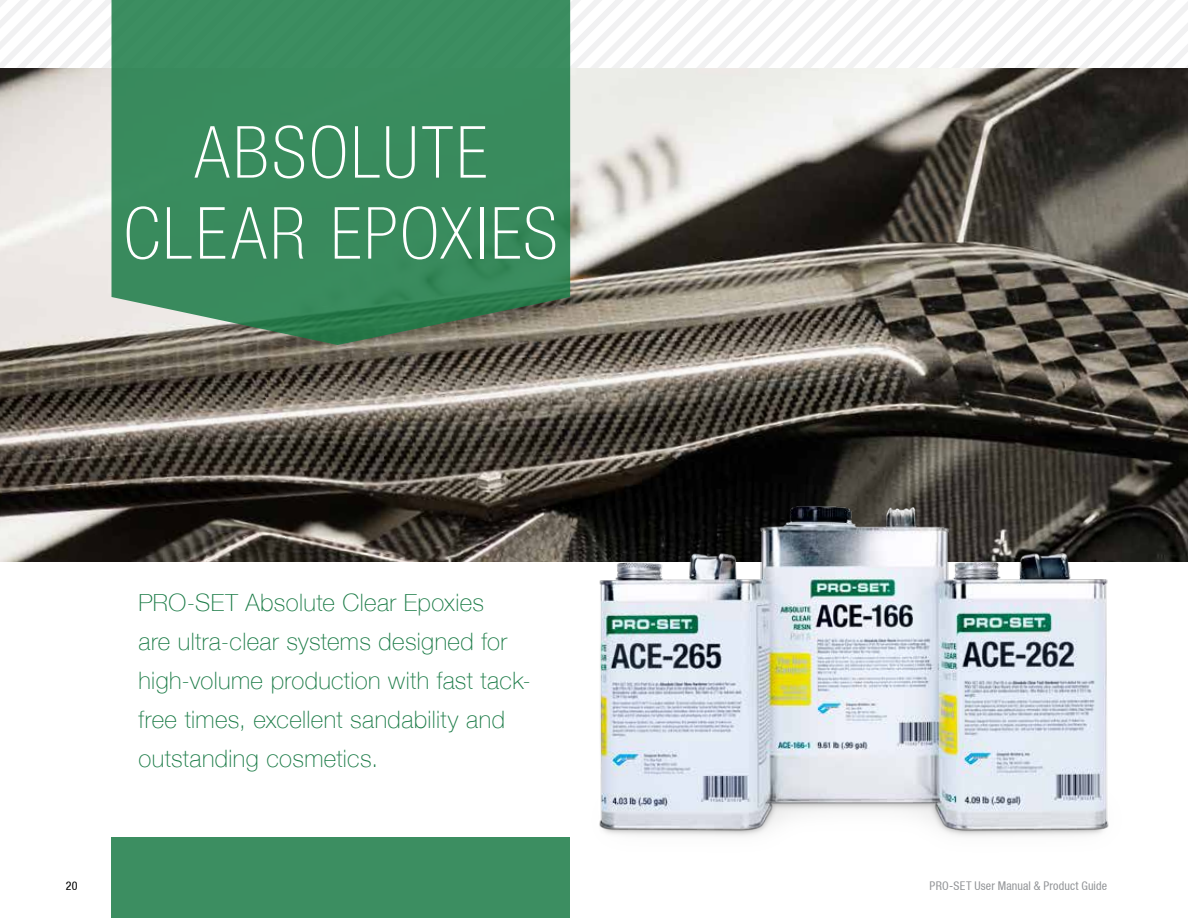
<style>
.page{position:relative;width:1188px;height:918px;background:#fff}
.page>*{position:absolute;margin:0;border:0;box-sizing:border-box;transform-origin:0 0}
.t1{font:100 condensed 72px/81px "Helvetica Neue LT";letter-spacing:.04em;color:#fff;text-align:center}
.t2{font:100 24px/39px "Helvetica Neue LT";letter-spacing:.015em;color:#197a45}
.t3{font:condensed 12px "Helvetica Neue LT";letter-spacing:.01em;color:#939598}
.t4{font:condensed 12px "Helvetica Neue LT";color:#000}
</style>
<div class="page">
<svg style="left:657px;top:0;width:21px;height:68px"></svg>
<svg style="left:678px;top:0;width:21px;height:68px"></svg>
<svg style="left:699px;top:0;width:43px;height:68px"></svg>
<svg style="left:742px;top:0;width:21px;height:68px"></svg>
<svg style="left:763px;top:0;width:21px;height:68px"></svg>
<svg style="left:784px;top:0;width:43px;height:68px"></svg>
<svg style="left:827px;top:0;width:21px;height:68px"></svg>
<svg style="left:848px;top:0;width:21px;height:68px"></svg>
<svg style="left:869px;top:0;width:43px;height:68px"></svg>
<svg style="left:912px;top:0;width:21px;height:68px"></svg>
<svg style="left:933px;top:0;width:242px;height:68px"></svg>
<svg style="left:954px;top:1px;width:234px;height:67px"></svg>
<svg style="left:997px;top:43px;width:191px;height:25px"></svg>
<svg style="left:0;top:0;width:20px;height:68px"></svg>
<svg style="left:20px;top:0;width:42px;height:68px"></svg>
<svg style="left:62px;top:0;width:21px;height:68px"></svg>
<svg style="left:83px;top:0;width:22px;height:68px"></svg>
<svg style="left:570px;top:0;width:75px;height:68px"></svg>
<div style="left:112px;top:837px;width:458px;height:81px;background:#3c8e61"></div>
<img style="left:0;top:68px;width:1188px;height:494px">
<svg style="left:112px;top:0;width:458px;height:345px;background:#3f8a5f"></svg>
<img style="left:507px;top:431px;width:678px;height:405px">
<h1 class="t1" style="left:124px;top:111px;width:435px">ABSOLUTE<br>CLEAR EPOXIES</h1>
<p class="t2" style="left:139px;top:583px;width:394px">PRO-SET Absolute Clear Epoxies<br>are ultra-clear systems designed for high-volume production with fast tack&shy;free times, excellent sandability and outstanding cosmetics.</p>
<p class="t4" style="left:66px;top:879px;width:13px">20</p>
<p class="t3" style="left:930px;top:879px;width:179px">PRO-SET User Manual &amp; Product Guide</p>
</div>
